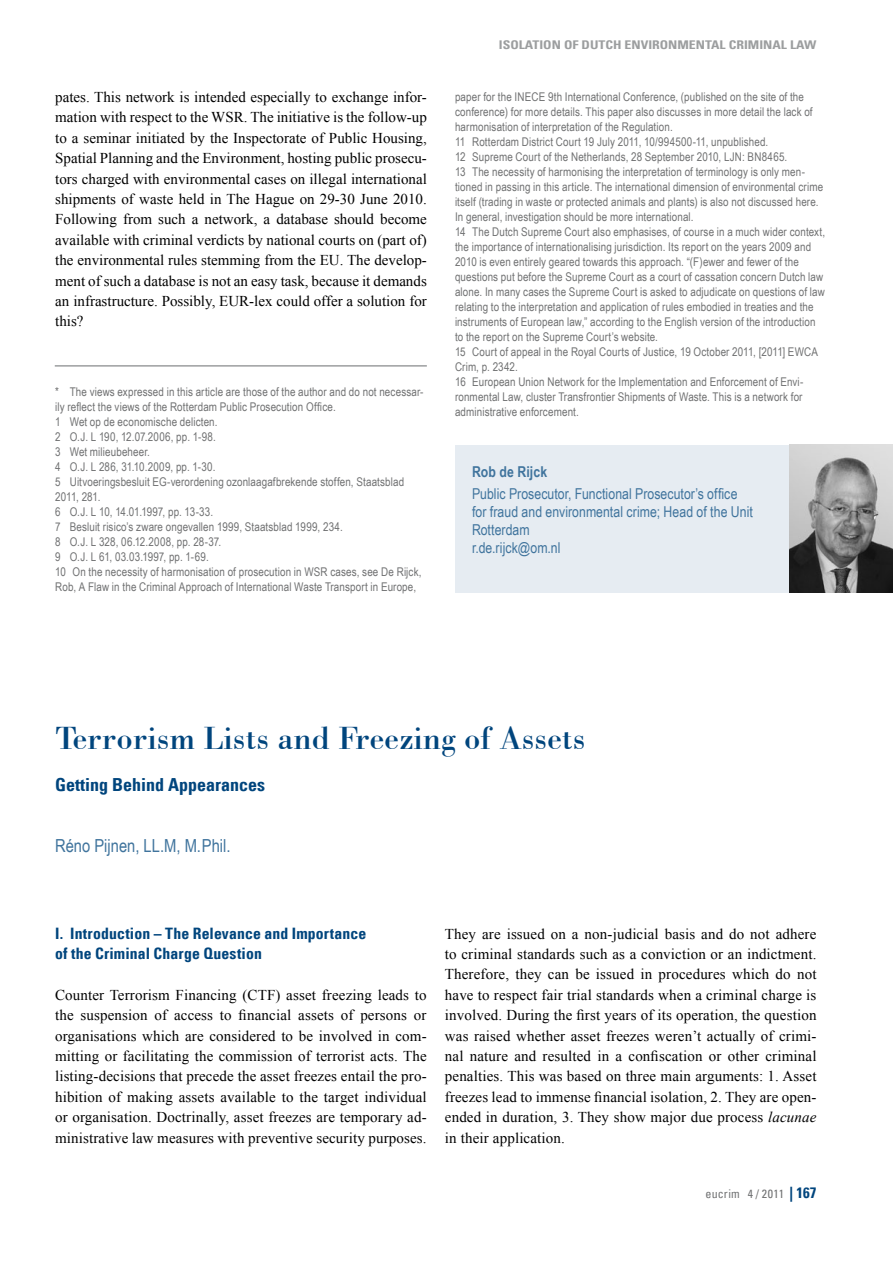
<style>
.page{position:relative;width:893px;height:1263px;background:#fff}
.page>*{position:absolute;margin:0;border:0;box-sizing:border-box;transform-origin:0 0}
.t1{font:33px "Bodoni BT";color:#00457d}
.t2{font:700 condensed 18px "Univers LT";color:#00457d}
.t3{font:18px "Arial Narrow";color:#40749d}
.t4{font:700 condensed 15.75px/20.4px "Univers LT";letter-spacing:.01em;color:#00457d}
.t5{font:15px/20.4px "Times New Roman";letter-spacing:.01em;color:#000;text-align:justify}
.t6{font:15px/18px "Arial Narrow";letter-spacing:.005em;color:#40749d}
.t7{font:700 15px "Arial Narrow";letter-spacing:.01em;color:#40749d}
.t8{font:12px/15px "Arial Narrow";letter-spacing:.01em;color:#707172}
.t9{font:700 condensed 12px "Univers LT";color:#9c9e9f;scale:1.15 1}
.t10{font:condensed 12px "Univers LT";letter-spacing:.015em;color:#707172}
.s1{font-style:italic}
.s2{font-weight:700;font-size:15px;color:#00457d}
</style>
<div class="page">
<div style="left:455px;top:445px;width:438px;height:148px;background:#e6ecf2"></div>
<img style="left:789px;top:445px;width:104px;height:148px">
<hr style="left:55px;top:365px;width:372px;height:2px;background:#9c9e9f">
<p class="t5" style="left:55px;top:87px;width:373px">pates. This network is intended especially to exchange infor&shy;mation with respect to the WSR. The initiative is the follow-up to a seminar initiated by the Inspectorate of Public Housing, Spatial Planning and the Environment, hosting public prosecu&shy;tors charged with environmental cases on illegal international shipments of waste held in The Hague on 29-30 June 2010.<br>Following from such a network, a database should become available with criminal verdicts by national courts on (part of) the environmental rules stemming from the EU. The develop&shy;ment of such a database is not an easy task, because it demands an infrastructure. Possibly, EUR-lex could offer a solution for this?</p>
<p class="t8" style="left:55px;top:384px;width:370px">* The views expressed in this article are those of the author and do not necessar&shy;ily reflect the views of the Rotterdam Public Prosecution Office.<br>1 Wet op de economische delicten.<br>2 O.J. L 190, 12.07.2006, pp. 1-98.<br>3 Wet milieubeheer.<br>4 O.J. L 286, 31.10.2009, pp. 1-30.<br>5 Uitvoeringsbesluit EG-verordening ozonlaagafbrekende stoffen, Staatsblad 2011, 281.<br>6 O.J. L 10, 14.01.1997, pp. 13-33.<br>7 Besluit risico’s zware ongevallen 1999, Staatsblad 1999, 234.<br>8 O.J. L 328, 06.12.2008, pp. 28-37.<br>9 O.J. L 61, 03.03.1997, pp. 1-69.<br>10 On the necessity of harmonisation of prosecution in WSR cases, see De Rijck, Rob, A Flaw in the Criminal Approach of International Waste Transport in Europe,</p>
<p class="t9" style="left:499px;top:38px;width:80px">Isolation of Dutch</p>
<p class="t9" style="left:625px;top:38px;width:104px">Environmental Crimi</p>
<p class="t9" style="left:763px;top:38px;width:46px">nal Law</p>
<p class="t8" style="left:455px;top:89px;width:372px">paper for the INECE 9th International Conference, (published on the site of the conference) for more details. This paper also discusses in more detail the lack of harmonisation of interpretation of the Regulation.<br>11 Rotterdam District Court 19 July 2011, 10/994500-11, unpublished.<br>12 Supreme Court of the Netherlands, 28 September 2010, LJN: BN8465.<br>13 The necessity of harmonising the interpretation of terminology is only men&shy;tioned in passing in this article. The international dimension of environmental crime itself (trading in waste or protected animals and plants) is also not discussed here.<br>In general, investigation should be more international.<br>14 The Dutch Supreme Court also emphasises, of course in a much wider context, the importance of internationalising jurisdiction. Its report on the years 2009 and 2010 is even entirely geared towards this approach. “(F)ewer and fewer of the questions put before the Supreme Court as a court of cassation concern Dutch law alone. In many cases the Supreme Court is asked to adjudicate on questions of law relating to the interpretation and application of rules embodied in treaties and the instruments of European law,” according to the English version of the introduction to the report on the Supreme Court’s website.<br>15 Court of appeal in the Royal Courts of Justice, 19 October 2011, [2011] EWCA Crim, p. 2342.<br>16 European Union Network for the Implementation and Enforcement of Envi&shy;ronmental Law, cluster Transfrontier Shipments of Waste. This is a network for administrative enforcement.</p>
<p class="t7" style="left:472px;top:460px;width:77px">Rob de Rijck</p>
<p class="t6" style="left:472px;top:485px;width:282px">Public Prosecutor, Functional Prosecutor’s office for fraud and environmental crime; Head of the Unit Rotterdam<br>r.de.rijck@om.nl</p>
<h1 class="t1" style="left:55px;top:717px;width:532px">Terrorism Lists and Freezing of Assets</h1>
<h2 class="t2" style="left:55px;top:773px;width:211px">Getting Behind Appearances</h2>
<h2 class="t3" style="left:55px;top:832px;width:177px">Réno Pijnen, LL.M, M.Phil.</h2>
<h3 class="t4" style="left:55px;top:923px;width:313px">I. Introduction – The Relevance and Importance of the Criminal Charge Question</h3>
<p class="t5" style="left:55px;top:984px;width:373px">Counter Terrorism Financing (CTF) asset freezing leads to the suspension of access to financial assets of persons or organisations which are considered to be involved in com&shy;mitting or facilitating the commission of terrorist acts. The listing-decisions that precede the asset freezes entail the pro&shy;hibition of making assets available to the target individual or organisation. Doctrinally, asset freezes are temporary ad&shy;ministrative law measures with preventive security purposes.</p>
<p class="t5" style="left:445px;top:923px;width:373px">They are issued on a non-judicial basis and do not adhere to criminal standards such as a conviction or an indictment.<br>Therefore, they can be issued in procedures which do not have to respect fair trial standards when a criminal charge is involved. During the first years of its operation, the question was raised whether asset freezes weren’t actually of crimi&shy;nal nature and resulted in a confiscation or other criminal penalties. This was based on three main arguments: 1. Asset freezes lead to immense financial isolation, 2. They are open&shy;ended in duration, 3. They show major due process <span class="s1">lacunae </span>in their application.</p>
<p class="t10" style="left:706px;top:1186px;width:112px">eucrim 4 / 2011 <span class="s2">| 167</span></p>
</div>
